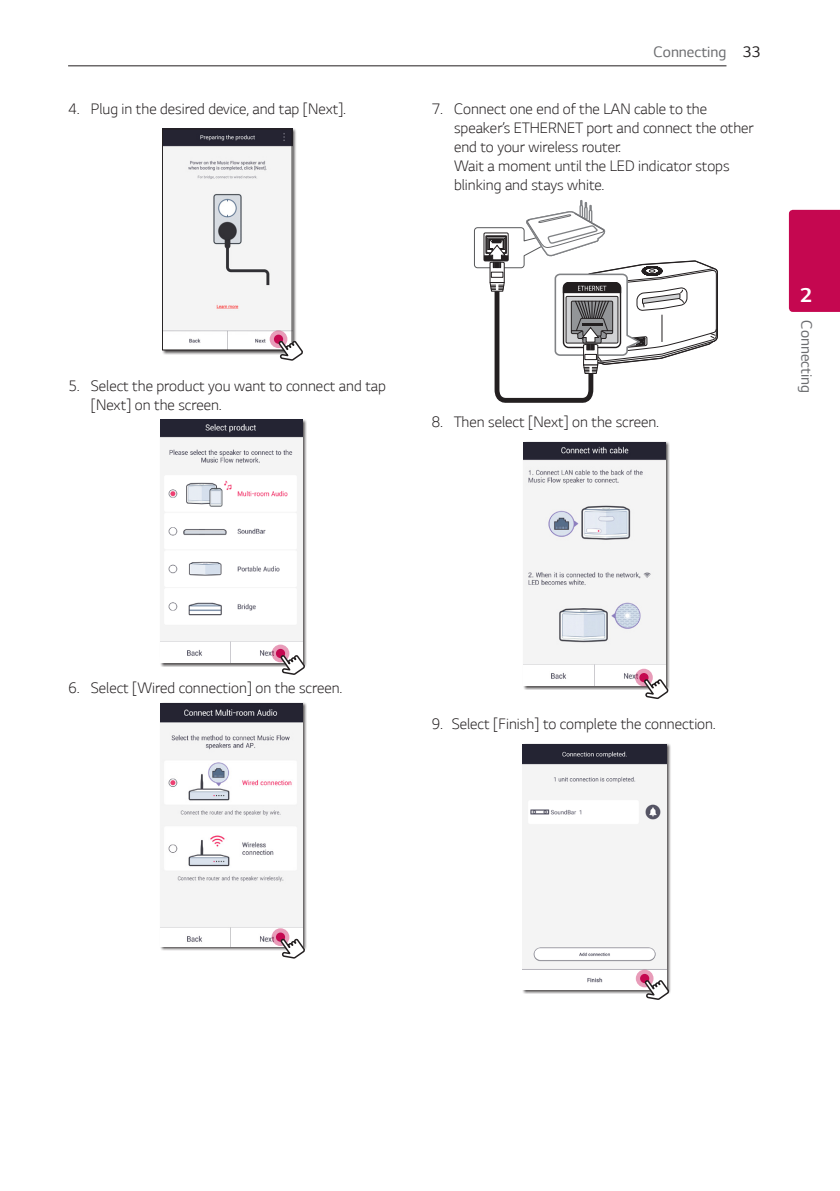
<style>
.page{position:relative;width:840px;height:1191px;background:#fff}
.page>*{position:absolute;margin:0;border:0;box-sizing:border-box;transform-origin:0 0}
.t1{font:700 21px "LG Smart";color:#fff}
.Content_text_Num{font:300 16px/19.2px "LG Smart";color:#231f20}
.Content_text_Light{font:300 16px "LG Smart";color:#231f20}
.t2{font:16px "LG Smart";color:#6c6d70}
.s1{color:#231f20}
</style>
<div class="page">
<hr style="left:68px;top:65px;width:658px;height:1px;background:#231f20">
<div style="left:788px;top:210px;width:51px;height:102px;background:#c50750"></div>
<div style="left:162px;top:128px;width:134px;height:227px;background:#231f20;opacity:.75"></div>
<img style="left:164px;top:131px;width:126px;height:217px">
<div style="left:162px;top:129px;width:130px;height:221px;border:1px solid #231f20"></div>
<svg style="left:269px;top:330px;width:18px;height:18px"></svg>
<div style="left:274px;top:335px;width:9px;height:9px;background:#c50750;border-radius:50%"></div>
<svg style="left:277px;top:339px;width:26px;height:22px"></svg>
<div style="left:160px;top:418px;width:146px;height:249px;background:#231f20;opacity:.75"></div>
<img style="left:160px;top:419px;width:142px;height:243px">
<svg style="left:271px;top:644px;width:18px;height:18px"></svg>
<div style="left:276px;top:649px;width:9px;height:9px;background:#c50750;border-radius:50%"></div>
<svg style="left:279px;top:653px;width:27px;height:22px"></svg>
<div style="left:160px;top:702px;width:146px;height:248px;background:#231f20;opacity:.75"></div>
<img style="left:160px;top:703px;width:142px;height:243px">
<svg style="left:271px;top:928px;width:18px;height:18px"></svg>
<div style="left:276px;top:932px;width:9px;height:9px;background:#c50750;border-radius:50%"></div>
<svg style="left:279px;top:937px;width:27px;height:22px"></svg>
<svg style="left:474px;top:200px;width:243px;height:203px"></svg>
<div style="left:522px;top:441px;width:147px;height:249px;background:#231f20;opacity:.75"></div>
<img style="left:523px;top:442px;width:141px;height:243px">
<svg style="left:634px;top:668px;width:18px;height:18px"></svg>
<div style="left:639px;top:673px;width:9px;height:9px;background:#c50750;border-radius:50%"></div>
<svg style="left:642px;top:678px;width:27px;height:21px"></svg>
<div style="left:521px;top:743px;width:149px;height:251px;background:#231f20;opacity:.75"></div>
<img style="left:522px;top:744px;width:144px;height:245px">
<svg style="left:635px;top:969px;width:18px;height:18px"></svg>
<svg style="left:639px;top:974px;width:10px;height:9px"></svg>
<svg style="left:643px;top:978px;width:27px;height:22px"></svg>
<p class="Content_text_Num" style="left:68px;top:99px;width:279px">4. Plug in the desired device, and tap [Next].</p>
<p class="Content_text_Num" style="left:91px;top:376px;width:296px;text-indent:-23px">5. Select the product you want to connect and tap [Next] on the screen.</p>
<p class="t2" style="left:653px;top:42px;width:108px">Connecting <span class="s1">33</span></p>
<p class="Content_text_Num" style="left:454px;top:99px;width:301px;text-indent:-23px">7. Connect one end of the LAN cable to the speaker’s ETHERNET port and connect the other end to your wireless router.<br>Wait a moment until the LED indicator stops blinking and stays white.</p>
<p class="Content_text_Num" style="left:431px;top:412px;width:229px">8. Then select [Next] on the screen.</p>
<h1 class="t1" style="left:799px;top:283px;width:13px">2</h1>
<p class="t2" style="left:815px;top:320px;width:74px;rotate:90deg">Connecting</p>
<p class="Content_text_Num" style="left:68px;top:678px;width:275px">6. Select [Wired connection] on the screen.</p>
<p class="Content_text_Light" style="left:431px;top:714px;width:285px">9. Select [Finish] to complete the connection.</p>
</div>
